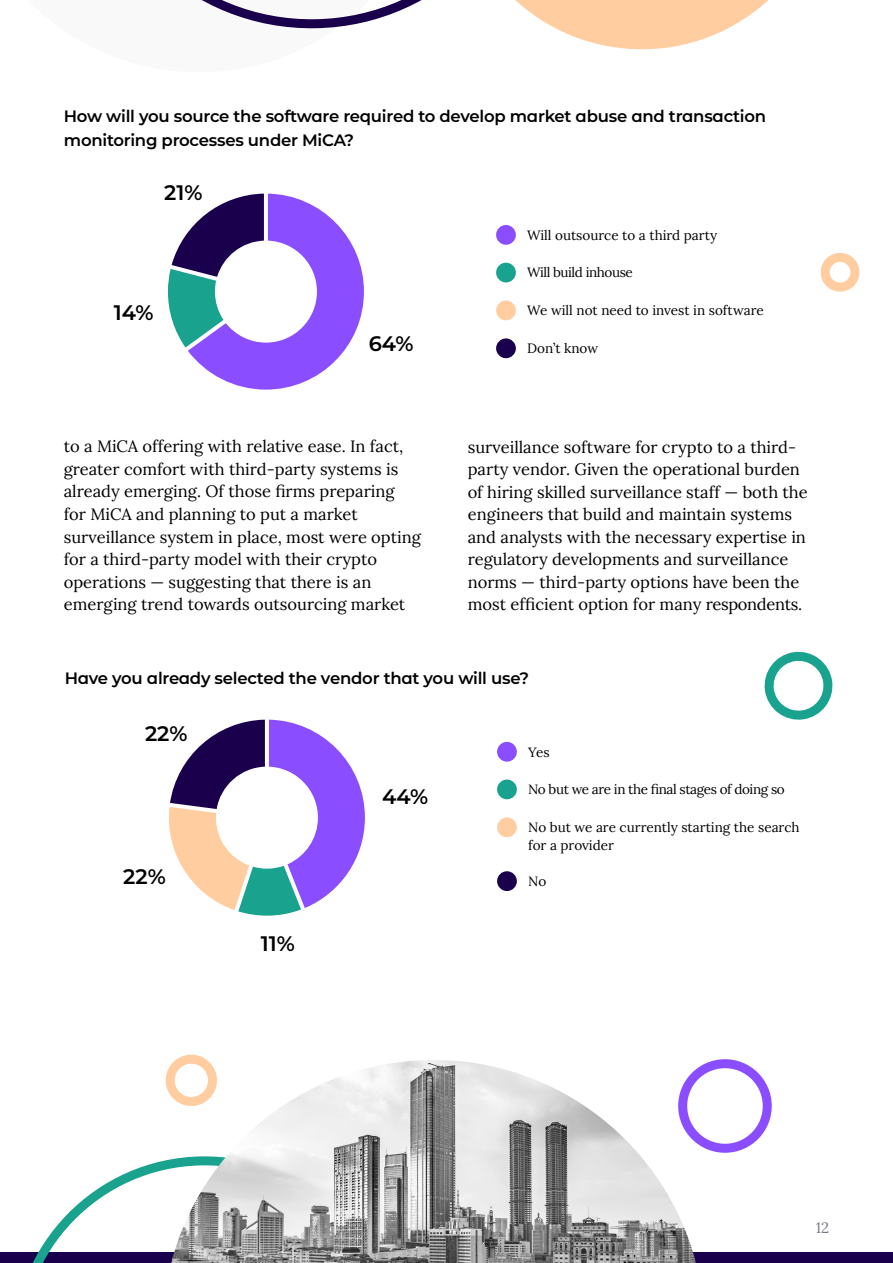
<style>
.page{position:relative;width:893px;height:1263px;background:#fff}
.page>*{position:absolute;margin:0;border:0;box-sizing:border-box;transform-origin:0 0}
.t1{font:21px "Acuiti Montserrat";color:#000}
.t2{font:16.5px/22.5px "Lora";color:#000}
.t3{font:16.5px/24px "Acuiti Montserrat";letter-spacing:-.015em;color:#000}
.t4{font:15px "Lora";color:#7d7a87}
.t5{font:13.5px/18px "Lora";color:#000}
.t6{font:13.5px "Lora";letter-spacing:-.03em;color:#000}
</style>
<div class="page">
<svg style="left:168px;top:194px;width:196px;height:196px"></svg>
<svg style="left:201px;top:0;width:567px;height:50px"></svg>
<div style="left:0;top:1252px;width:893px;height:11px;background:#1a004c"></div>
<svg style="left:32px;top:1159px;width:139px;height:104px"></svg>
<svg style="left:820px;top:252px;width:40px;height:40px"></svg>
<img style="left:171px;top:1060px;width:525px;height:203px">
<svg style="left:165px;top:1054px;width:59px;height:57px"></svg>
<div style="left:678px;top:1059px;width:94px;height:94px;border:9px solid #8a4dff;border-radius:50%"></div>
<div style="left:496px;top:263px;width:20px;height:19px;background:#19a38f;border-radius:50%"></div>
<div style="left:496px;top:301px;width:20px;height:19px;background:#ffcd9f;border-radius:50%"></div>
<div style="left:496px;top:338px;width:20px;height:20px;background:#1a004c;border-radius:50%"></div>
<div style="left:496px;top:225px;width:20px;height:20px;background:#8a4dff;border-radius:50%"></div>
<svg style="left:764px;top:651px;width:69px;height:69px"></svg>
<svg style="left:169px;top:720px;width:196px;height:196px"></svg>
<div style="left:497px;top:779px;width:20px;height:20px;background:#19a38f;border-radius:50%"></div>
<div style="left:497px;top:817px;width:20px;height:20px;background:#ffcd9f;border-radius:50%"></div>
<div style="left:497px;top:871px;width:20px;height:20px;background:#1a004c;border-radius:50%"></div>
<div style="left:497px;top:742px;width:20px;height:20px;background:#8a4dff;border-radius:50%"></div>
<p class="t3" style="left:64px;top:104px;width:704px">How will you source the software required to develop market abuse and transaction monitoring processes under MiCA?</p>
<p class="t1" style="left:164px;top:178px;width:40px">21%</p>
<p class="t1" style="left:114px;top:297px;width:41px">14%</p>
<p class="t1" style="left:369px;top:328px;width:46px">64%</p>
<p class="t5" style="left:527px;top:225px;width:192px">Will outsource to a third party</p>
<p class="t6" style="left:527px;top:262px;width:107px">Will build inhouse</p>
<p class="t5" style="left:527px;top:300px;width:238px">We will not need to invest in software</p>
<p class="t5" style="left:527px;top:338px;width:72px">Don’t know</p>
<p class="t2" style="left:64px;top:434px;width:359px">to a MiCA offering with relative ease. In fact, greater comfort with third-party systems is already emerging. Of those firms preparing for MiCA and planning to put a market surveillance system in place, most were opting for a third-party model with their crypto operations — suggesting that there is an emerging trend towards outsourcing market</p>
<p class="t2" style="left:468px;top:434px;width:341px">surveillance software for crypto to a third&shy;party vendor. Given the operational burden of hiring skilled surveillance staff — both the engineers that build and maintain systems and analysts with the necessary expertise in regulatory developments and surveillance norms — third-party options have been the most efficient option for many respondents.</p>
<p class="t3" style="left:65px;top:665px;width:466px">Have you already selected the vendor that you will use?</p>
<p class="t1" style="left:145px;top:718px;width:44px">22%</p>
<p class="t1" style="left:123px;top:861px;width:44px">22%</p>
<p class="t1" style="left:261px;top:929px;width:36px">11%</p>
<p class="t1" style="left:382px;top:781px;width:47px">44%</p>
<p class="t5" style="left:528px;top:742px;width:23px">Yes</p>
<p class="t6" style="left:528px;top:779px;width:258px">No but we are in the final stages of doing so</p>
<p class="t5" style="left:528px;top:817px;width:273px">No but we are currently starting the search for a provider</p>
<p class="t5" style="left:528px;top:871px;width:20px">No</p>
<p class="t4" style="left:816px;top:1216px;width:15px">12</p>
</div>
